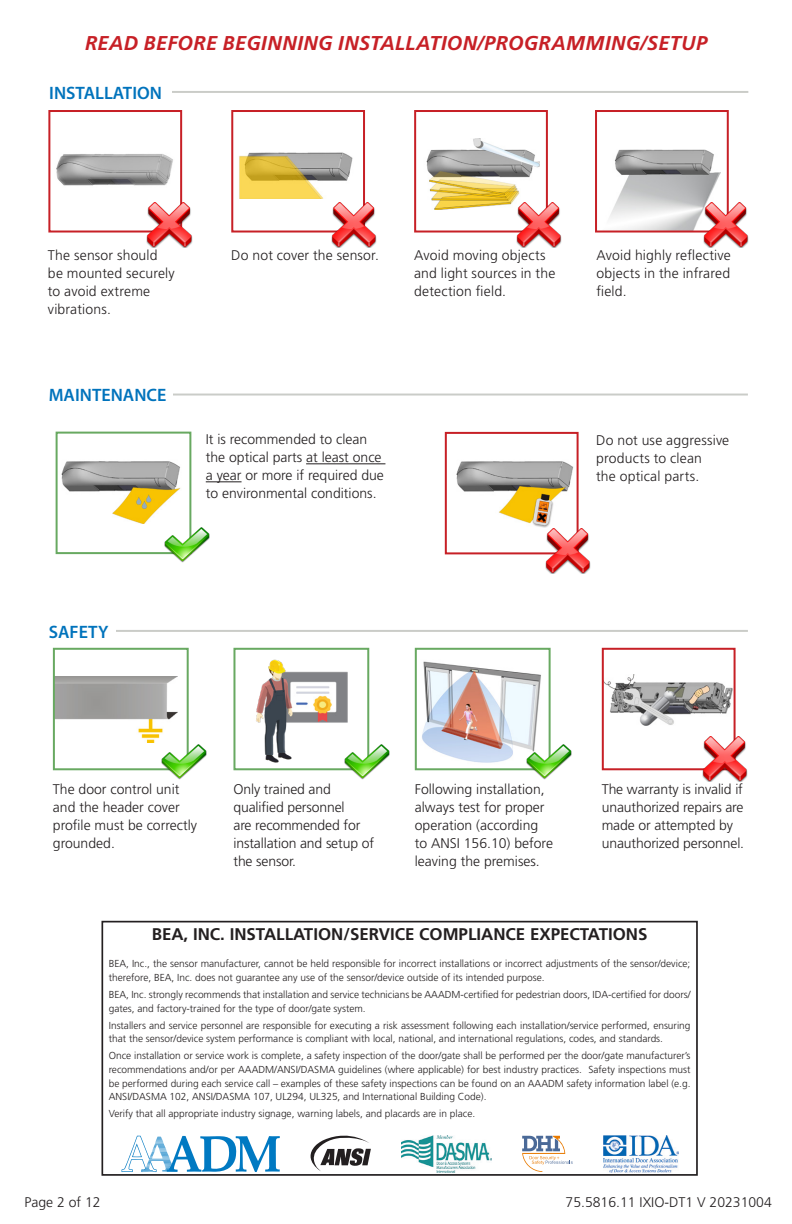
<style>
.page{position:relative;width:792px;height:1224px;background:#fff}
.page>*{position:absolute;margin:0;border:0;box-sizing:border-box;transform-origin:0 0}
.resumé_tech{font:italic 700 20px "Frutiger LT Std";letter-spacing:.015em;color:#c72026}
.t1{font:600 18px "Myriad Pro";color:#0073bc}
.t2{font:700 17px "Frutiger LT Std";color:#231f20}
.resumé_tech-2{font:300 14px/18px "Frutiger LT Std";color:#231f20}
.t3{font:300 10.2px/13.6px "Frutiger LT Std";color:#231f20}
</style>
<div class="page">
<img style="left:61px;top:461px;width:120px;height:63px">
<div style="left:56px;top:432px;width:135px;height:122px;border:2px solid #68a961"></div>
<img style="left:164px;top:524px;width:46px;height:39px">
<img style="left:456px;top:461px;width:118px;height:66px">
<div style="left:445px;top:432px;width:134px;height:122px;border:2px solid #c72026"></div>
<img style="left:545px;top:528px;width:45px;height:46px">
<img style="left:256px;top:659px;width:92px;height:104px">
<div style="left:233px;top:648px;width:136px;height:122px;border:2px solid #68a961"></div>
<img style="left:344px;top:741px;width:45px;height:39px">
<img style="left:422px;top:661px;width:119px;height:102px">
<div style="left:415px;top:648px;width:136px;height:122px;border:2px solid #68a961"></div>
<img style="left:526px;top:740px;width:45px;height:40px">
<img style="left:605px;top:674px;width:128px;height:51px">
<div style="left:602px;top:648px;width:134px;height:122px;border:2px solid #c72026"></div>
<img style="left:702px;top:736px;width:45px;height:46px">
<img style="left:56px;top:676px;width:122px;height:66px">
<div style="left:53px;top:648px;width:136px;height:122px;border:2px solid #68a961"></div>
<img style="left:162px;top:741px;width:45px;height:39px">
<hr style="left:43px;top:394px;width:705px;height:2px;background:#969991">
<hr style="left:43px;top:630px;width:705px;height:2px;background:#969991">
<img style="left:56px;top:154px;width:117px;height:32px">
<div style="left:48px;top:110px;width:134px;height:123px;border:2px solid #c72026"></div>
<img style="left:147px;top:202px;width:45px;height:46px">
<img style="left:239px;top:152px;width:114px;height:46px">
<div style="left:231px;top:110px;width:134px;height:123px;border:2px solid #c72026"></div>
<img style="left:332px;top:202px;width:45px;height:46px">
<img style="left:426px;top:139px;width:114px;height:71px">
<div style="left:414px;top:110px;width:134px;height:123px;border:2px solid #c72026"></div>
<img style="left:517px;top:202px;width:45px;height:46px">
<img style="left:609px;top:149px;width:112px;height:81px">
<div style="left:595px;top:110px;width:134px;height:123px;border:2px solid #c72026"></div>
<img style="left:703px;top:202px;width:46px;height:46px">
<hr style="left:44px;top:91px;width:704px;height:2px;background:#969991">
<div style="left:44px;top:83px;width:128px;height:18px;background:#fff"></div>
<div style="left:43px;top:622px;width:73px;height:18px;background:#fff"></div>
<hr style="left:306px;top:463px;width:79px;height:1px;background:#231f20">
<hr style="left:206px;top:481px;width:36px;height:1px;background:#231f20">
<div style="left:43px;top:386px;width:130px;height:18px;background:#fff"></div>
<svg style="left:122px;top:1136px;width:158px;height:36px"></svg>
<svg style="left:311px;top:1136px;width:60px;height:35px"></svg>
<img style="left:402px;top:1136px;width:90px;height:36px">
<svg style="left:522px;top:1136px;width:51px;height:36px"></svg>
<img style="left:603px;top:1136px;width:75px;height:36px">
<div style="left:101px;top:921px;width:597px;height:255px;border:2px solid #231f20"></div>
<p class="resumé_tech" style="left:85px;top:32px;width:624px">READ BEFORE BEGINNING INSTALLATION/PROGRAMMING/SETUP</p>
<p class="t1" style="left:49px;top:81px;width:114px">INSTALLATION</p>
<p class="resumé_tech-2" style="left:48px;top:246px;width:128px">The sensor should be mounted securely to avoid extreme vibrations.</p>
<p class="resumé_tech-2" style="left:596px;top:246px;width:136px;text-align:justify">Avoid highly reflective objects in the infrared field.</p>
<p class="resumé_tech-2" style="left:231px;top:246px;width:149px">Do not cover the sensor.</p>
<p class="resumé_tech-2" style="left:414px;top:246px;width:143px">Avoid moving objects and light sources in the detection field.</p>
<p class="t1" style="left:49px;top:384px;width:119px">MAINTENANCE</p>
<p class="resumé_tech-2" style="left:206px;top:431px;width:180px">It is recommended to clean the optical parts at least once a year or more if required due to environmental conditions.</p>
<p class="resumé_tech-2" style="left:596px;top:431px;width:135px">Do not use aggressive products to clean</p>
<p class="resumé_tech-2" style="left:596px;top:467px;width:105px">the optical parts.</p>
<p class="t1" style="left:49px;top:620px;width:61px">SAFETY</p>
<p class="resumé_tech-2" style="left:53px;top:781px;width:146px">The door control unit and the header cover profile must be correctly grounded.</p>
<p class="resumé_tech-2" style="left:233px;top:781px;width:142px">Only trained and qualified personnel<br>are recommended for installation and setup of the sensor.</p>
<p class="resumé_tech-2" style="left:602px;top:781px;width:144px">The warranty is invalid if unauthorized repairs are made or attempted by unauthorized personnel.</p>
<p class="resumé_tech-2" style="left:415px;top:781px;width:140px">Following installation, always test for proper operation (according to ANSI 156.10) before leaving the premises.</p>
<p class="t2" style="left:152px;top:924px;width:497px">BEA, INC. INSTALLATION/SERVICE COMPLIANCE EXPECTATIONS</p>
<p class="t3" style="left:109px;top:957px;width:583px">BEA, Inc., the sensor manufacturer, cannot be held responsible for incorrect installations or incorrect adjustments of the sensor/device; therefore, BEA, Inc. does not guarantee any use of the sensor/device outside of its intended purpose.</p>
<p class="t3" style="left:109px;top:988px;width:583px">BEA, Inc. strongly recommends that installation and service technicians be AAADM-certified for pedestrian doors, IDA-certified for doors/ gates, and factory-trained for the type of door/gate system.</p>
<p class="t3" style="left:109px;top:1019px;width:583px">Installers and service personnel are responsible for executing a risk assessment following each installation/service performed, ensuring that the sensor/device system performance is compliant with local, national, and international regulations, codes, and standards.</p>
<p class="t3" style="left:109px;top:1049px;width:583px;text-align:justify">Once installation or service work is complete, a safety inspection of the door/gate shall be performed per the door/gate manufacturer’s recommendations and/or per AAADM/ANSI/DASMA guidelines (where applicable) for best industry practices. Safety inspections must be performed during each service call – examples of these safety inspections can be found on an AAADM safety information label (e.g.<br>ANSI/DASMA 102, ANSI/DASMA 107, UL294, UL325, and International Building Code).</p>
<p class="t3" style="left:109px;top:1107px;width:368px">Verify that all appropriate industry signage, warning labels, and placards are in place.</p>
<h3 class="resumé_tech-2" style="left:24px;top:1193px;width:78px">Page 2 of 12</h3>
<h3 class="resumé_tech-2" style="left:566px;top:1193px;width:208px">75.5816.11 IXIO-DT1 V 20231004</h3>
</div>
